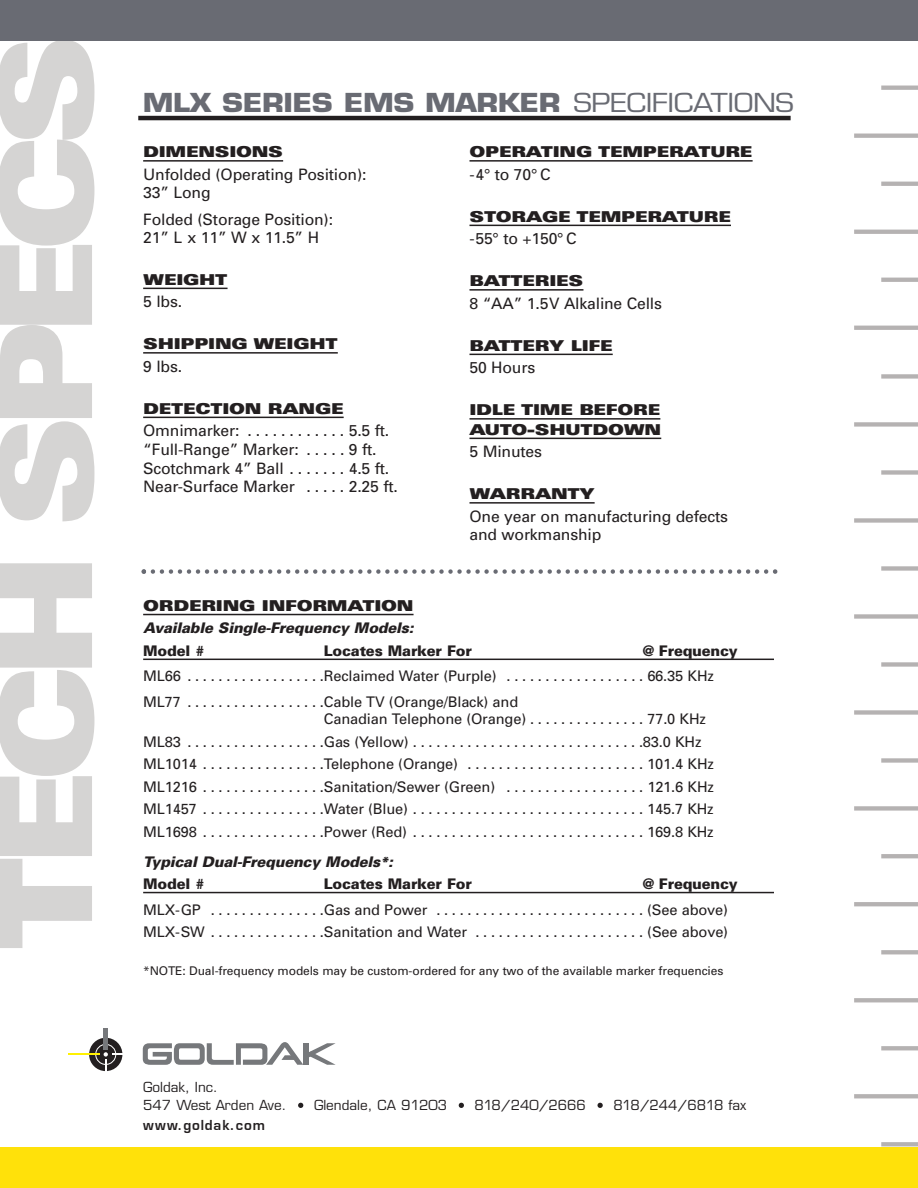
<style>
.page{position:relative;width:918px;height:1188px;background:#fff}
.page>*{position:absolute;margin:0;border:0;box-sizing:border-box;transform-origin:0 0}
.t1{font:900 expanded 127.5px "Univers";letter-spacing:-.11em;color:#d5d4d3;scale:.9 1}
.t2{font:700 25.5px "Eurostile";letter-spacing:-.015em;color:#696b73;scale:1.15 1}
.t3{font:15.75px/18px "Univers";letter-spacing:-.01em;color:#231f20}
.t4{font:900 expanded 15px/19.5px "Univers";letter-spacing:-.015em;color:#231f20}
.t5{font:700 15px "Eurostile";letter-spacing:.065em;color:#231f20}
.t6{font:14.7px/22.5px "Univers";letter-spacing:-.01em;color:#231f20}
.t7{font:italic 900 14.7px/22.5px "Univers";color:#231f20}
.t8{font:900 14.7px "Univers";letter-spacing:-.015em;color:#231f20}
.t9{font:13.5px/18px "Eurostile";color:#231f20}
.t10{font:12px "Univers";letter-spacing:-.01em;color:#231f20}
.s1{font-weight:400}
.s2{font-style:normal}
.s3{font-weight:900}
</style>
<div class="page">
<div style="left:89px;top:1038px;width:33px;height:33px;background:#231f20;border-radius:50%"></div>
<div style="left:95px;top:1044px;width:21px;height:21px;border:1px solid #fff;border-radius:50%"></div>
<hr style="left:112px;top:1053px;width:28px;height:2px;background:#fff">
<hr style="left:105px;top:1059px;width:2px;height:20px;background:#fff">
<hr style="left:68px;top:1053px;width:31px;height:2px;background:#fff101">
<hr style="left:104px;top:1029px;width:4px;height:21px;background:#76787b">
<svg style="left:104px;top:1052px;width:4px;height:5px"></svg>
<svg style="left:309px;top:1043px;width:27px;height:22px"></svg>
<div style="left:304px;top:1043px;width:5px;height:22px;background:#76787b"></div>
<svg style="left:143px;top:1042px;width:160px;height:23px"></svg>
<svg style="left:298px;top:1103px;width:5px;height:5px"></svg>
<svg style="left:459px;top:1103px;width:5px;height:5px"></svg>
<svg style="left:598px;top:1103px;width:5px;height:5px"></svg>
<hr style="left:143px;top:160px;width:140px;height:2px;background:#231f20">
<hr style="left:143px;top:288px;width:85px;height:1px;background:#231f20">
<hr style="left:143px;top:352px;width:195px;height:2px;background:#231f20">
<hr style="left:143px;top:417px;width:201px;height:1px;background:#231f20">
<hr style="left:143px;top:614px;width:271px;height:1px;background:#231f20">
<hr style="left:143px;top:659px;width:631px;height:1px;background:#231f20">
<hr style="left:143px;top:892px;width:631px;height:1px;background:#231f20">
<hr style="left:470px;top:160px;width:283px;height:2px;background:#231f20">
<hr style="left:470px;top:225px;width:261px;height:1px;background:#231f20">
<hr style="left:470px;top:289px;width:113px;height:2px;background:#231f20">
<hr style="left:470px;top:354px;width:143px;height:1px;background:#231f20">
<hr style="left:470px;top:418px;width:190px;height:2px;background:#231f20">
<hr style="left:470px;top:438px;width:191px;height:1px;background:#231f20">
<hr style="left:470px;top:502px;width:125px;height:2px;background:#231f20">
<div style="left:0;top:0;width:918px;height:40px;background:#696b73"></div>
<div style="left:0;top:1148px;width:918px;height:40px;background:#ffe10a"></div>
<hr style="left:138px;top:116px;width:653px;height:4px;background:#231f20">
<hr style="left:854px;top:1187px;width:64px;height:1px;background:#b5b2b2">
<hr style="left:881px;top:1142px;width:37px;height:4px;background:#b5b2b2">
<hr style="left:854px;top:1094px;width:64px;height:4px;background:#b5b2b2">
<hr style="left:881px;top:1046px;width:37px;height:4px;background:#b5b2b2">
<hr style="left:854px;top:998px;width:64px;height:4px;background:#b5b2b2">
<hr style="left:881px;top:950px;width:37px;height:4px;background:#b5b2b2">
<hr style="left:854px;top:902px;width:64px;height:4px;background:#b5b2b2">
<hr style="left:881px;top:854px;width:37px;height:4px;background:#b5b2b2">
<div style="left:881px;top:758px;width:37px;height:5px;background:#b5b2b2"></div>
<div style="left:854px;top:710px;width:64px;height:5px;background:#b5b2b2"></div>
<div style="left:881px;top:662px;width:37px;height:5px;background:#b5b2b2"></div>
<div style="left:854px;top:806px;width:64px;height:5px;background:#b5b2b2"></div>
<div style="left:854px;top:614px;width:64px;height:5px;background:#b5b2b2"></div>
<div style="left:881px;top:566px;width:37px;height:5px;background:#b5b2b2"></div>
<div style="left:854px;top:518px;width:64px;height:5px;background:#b5b2b2"></div>
<div style="left:881px;top:470px;width:37px;height:5px;background:#b5b2b2"></div>
<div style="left:854px;top:422px;width:64px;height:5px;background:#b5b2b2"></div>
<div style="left:881px;top:374px;width:37px;height:5px;background:#b5b2b2"></div>
<hr style="left:854px;top:326px;width:64px;height:4px;background:#b5b2b2">
<hr style="left:881px;top:278px;width:37px;height:4px;background:#b5b2b2">
<hr style="left:854px;top:230px;width:64px;height:4px;background:#b5b2b2">
<hr style="left:881px;top:182px;width:37px;height:4px;background:#b5b2b2">
<hr style="left:854px;top:134px;width:64px;height:4px;background:#b5b2b2">
<hr style="left:881px;top:86px;width:37px;height:4px;background:#b5b2b2">
<svg style="left:142px;top:569px;width:635px;height:5px"></svg>
<p class="t1" style="left:-29px;top:950px;width:1020px;rotate:-90deg">TECH SPECS</p>
<p class="t2" style="left:143px;top:87px;width:568px">MLX SERIES EMS MARKER <span class="s1">SPECIFICATIONS</span></p>
<p class="t4" style="left:143px;top:142px;width:141px">DIMENSIONS</p>
<p class="t3" style="left:143px;top:165px;width:225px">Unfolded (Operating Position):<br>33” Long</p>
<p class="t3" style="left:143px;top:210px;width:191px">Folded (Storage Position):<br>21” L x 11” W x 11.5” H</p>
<p class="t4" style="left:143px;top:269px;width:86px">WEIGHT</p>
<p class="t3" style="left:143px;top:292px;width:40px">5 lbs.</p>
<p class="t4" style="left:143px;top:334px;width:196px">SHIPPING WEIGHT</p>
<p class="t3" style="left:143px;top:357px;width:40px">9 lbs.</p>
<p class="t4" style="left:143px;top:398px;width:202px">DETECTION RANGE</p>
<p class="t3" style="left:143px;top:421px;width:256px;line-height:18.8px">Omnimarker: . . . . . . . . . . . . 5.5 ft. “Full-Range” Marker: . . . . . 9 ft.<br>Scotchmark 4” Ball . . . . . . . 4.5 ft.<br>Near-Surface Marker . . . . . 2.25 ft.</p>
<p class="t4" style="left:470px;top:142px;width:285px">OPERATING TEMPERATURE</p>
<p class="t3" style="left:470px;top:165px;width:83px">-4° to 70° C</p>
<p class="t4" style="left:470px;top:206px;width:263px">STORAGE TEMPERATURE</p>
<p class="t3" style="left:470px;top:229px;width:109px">-55° to +150° C</p>
<p class="t4" style="left:470px;top:271px;width:115px">BATTERIES</p>
<p class="t3" style="left:470px;top:294px;width:194px">8 “AA” 1.5V Alkaline Cells</p>
<p class="t4" style="left:470px;top:335px;width:145px">BATTERY LIFE</p>
<p class="t3" style="left:470px;top:358px;width:67px">50 Hours</p>
<p class="t4" style="left:470px;top:400px;width:193px">IDLE TIME BEFORE<br>AUTO-SHUTDOWN</p>
<p class="t3" style="left:470px;top:442px;width:74px">5 Minutes</p>
<p class="t4" style="left:470px;top:484px;width:127px">WARRANTY</p>
<p class="t3" style="left:470px;top:507px;width:260px">One year on manufacturing defects and workmanship</p>
<p class="t4" style="left:143px;top:596px;width:272px">ORDERING INFORMATION</p>
<p class="t7" style="left:143px;top:616px;width:276px">Available Single-Frequency Models:<br><span class="s2">Model #</span></p>
<p class="t6" style="left:143px;top:638px;width:596px;line-height:25.5px;text-indent:500px"><span class="s3">@ Frequency<br></span>ML66 ..................ReclaimedWater(Purple) ..................66.35KHz<br>ML77 . . . . . . . . . . . . . . . . . .Cable TV (Orange/Black) and</p>
<p class="t6" style="left:143px;top:707px;width:572px;text-indent:181px">Canadian Telephone (Orange) . . . . . . . . . . . . . . . 77.0 KHz ML83 ..................Gas(Yellow)..............................83.0KHz ML1014 ................Telephone(Orange) .......................101.4KHz ML1216 ................Sanitation/Sewer(Green) ..................121.6KHz ML1457 ................Water(Blue)..............................145.7KHz ML1698 ................Power(Red) ..............................169.8KHz</p>
<p class="t7" style="left:143px;top:850px;width:255px">Typical Dual-Frequency Models*:<br><span class="s2">Model #</span></p>
<p class="t8" style="left:324px;top:641px;width:149px">Locates Marker For</p>
<p class="t6" style="left:143px;top:871px;width:596px;line-height:25.5px;text-indent:500px"><span class="s3">@ Frequency<br></span>MLX-GP ...............GasandPower ...........................(Seeabove)</p>
<p class="t6" style="left:143px;top:920px;width:587px">MLX-SW ...............SanitationandWater ......................(Seeabove)</p>
<p class="t10" style="left:143px;top:963px;width:582px">*NOTE: Dual-frequency models may be custom-ordered for any two of the available marker frequencies</p>
<p class="t8" style="left:324px;top:875px;width:149px">Locates Marker For</p>
<p class="t9" style="left:143px;top:1078px;width:145px">Goldak, Inc.<br>547 West Arden Ave.</p>
<p class="t5" style="left:143px;top:1117px;width:123px">www.goldak.com</p>
<p class="t9" style="left:314px;top:1096px;width:135px">Glendale, CA 91203</p>
<p class="t9" style="left:475px;top:1096px;width:113px">818/240/2666</p>
<p class="t9" style="left:613px;top:1096px;width:134px">818/244/6818 fax</p>
</div>
